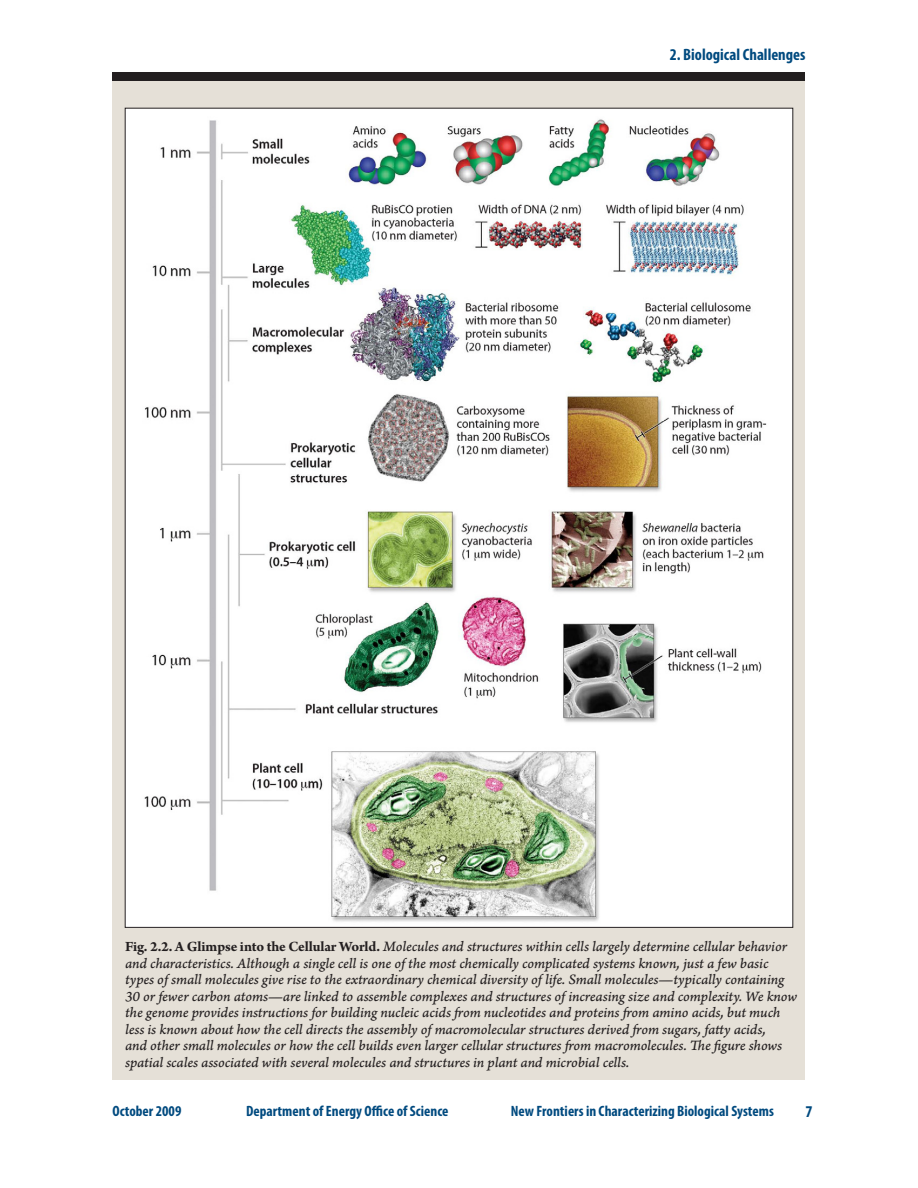
<style>
.page{position:relative;width:918px;height:1188px;background:#fff}
.page>*{position:absolute;margin:0;border:0;box-sizing:border-box;transform-origin:0 0}
.t1{font:700 condensed 16.5px "Myriad Pro";color:#004a7f}
.t2{font:15px/16.5px "Arno Pro Italic Caption";letter-spacing:-.01em;color:#231f20}
.t3{font:700 condensed 15px "Myriad Pro";color:#004a7f}
.s1{font-family:"Arno Pro";font-weight:700}
</style>
<div class="page">
<div style="left:112px;top:72px;width:694px;height:9px;background:#231f20"></div>
<div style="left:112px;top:81px;width:694px;height:999px;background:#e5e0d7"></div>
<img style="left:127px;top:110px;width:664px;height:816px">
<p class="t1" style="left:670px;top:45px;width:137px">2. Biological Challenges</p>
<p class="t2" style="left:125px;top:939px;width:674px"><span class="s1">Fig. 2.2. A Glimpse into the Cellular World.</span> Molecules and structures within cells largely determine cellular behavior and characteristics. Although a single cell is one of the most chemically complicated systems known, just a few basic types of small molecules give rise to the extraordinary chemical diversity of life. Small molecules—typically containing 30 or fewer carbon atoms—are linked to assemble complexes and structures of increasing size and complexity. We know the genome provides instructions for building nucleic acids from nucleotides and proteins from amino acids, but much less is known about how the cell directs the assembly of macromolecular structures derived from sugars, fatty acids,<br>and other small molecules or how the cell builds even larger cellular structures from macromolecules. The figure shows spatial scales associated with several molecules and structures in plant and microbial cells.</p>
<p class="t3" style="left:112px;top:1101px;width:70px">October 2009</p>
<p class="t3" style="left:246px;top:1101px;width:204px">Department of Energy Office of Science</p>
<p class="t3" style="left:511px;top:1101px;width:264px">New Frontiers in Characterizing Biological Systems</p>
<p class="t1" style="left:806px;top:1101px;width:9px">7</p>
</div>
